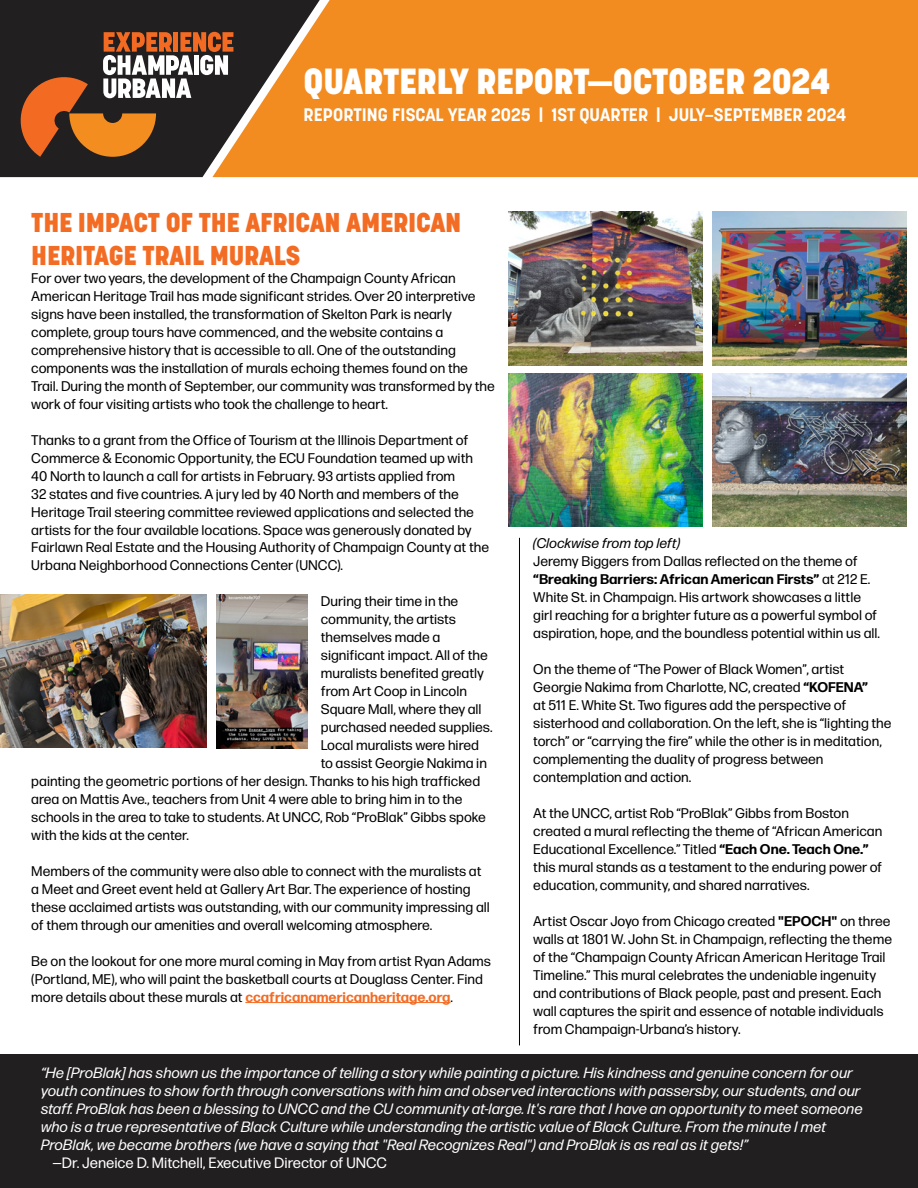
<style>
.page{position:relative;width:918px;height:1188px;background:#fff}
.page>*{position:absolute;margin:0;border:0;box-sizing:border-box;transform-origin:0 0}
.t1{font:800 36px "Korolev";letter-spacing:-.01em;color:#fff}
.t2{font:800 27px/32.4px "Korolev";letter-spacing:-.01em;color:#f36c24}
.t3{font:700 18px "Korolev";color:#fff}
.t4{font:italic 15px "Forma DJR Micro";color:#fff}
.t5{font:15px "Forma DJR Micro";color:#fff}
.t6{font:14.1px/18px "Forma DJR Micro";color:#000}
.t7{font:italic 14.1px "Forma DJR Micro";color:#000}
.s1{font-weight:700;color:#f36c24}
.s2{font-weight:700}
.s3{font-style:italic}
</style>
<div class="page">
<div style="left:0;top:1055px;width:918px;height:133px;background:#221f20"></div>
<div style="left:320px;top:0;width:598px;height:177px;background:#f38c20"></div>
<svg style="left:0;top:0;width:320px;height:177px;background:#69492a"></svg>
<hr style="left:245px;top:1002px;width:206px;height:1px;background:#f36c24">
<svg style="left:21px;top:32px;width:212px;height:125px;background:#755039"></svg>
<img style="left:509px;top:212px;width:193px;height:153px">
<img style="left:713px;top:212px;width:193px;height:153px">
<img style="left:509px;top:373px;width:193px;height:153px">
<img style="left:713px;top:373px;width:193px;height:153px">
<img style="left:0;top:594px;width:207px;height:153px">
<hr style="left:519px;top:538px;width:1px;height:507px;background:#000">
<img style="left:216px;top:594px;width:92px;height:154px">
<h1 class="t1" style="left:304px;top:59px;width:528px">QUARTERLY REPORT—OCTOBER 2024</h1>
<p class="t3" style="left:304px;top:103px;width:544px">REPORTING FISCAL YEAR 2025 | 1ST QUARTER | JULY–SEPTEMBER 2024</p>
<h2 class="t2" style="left:31px;top:207px;width:432px">THE IMPACT OF THE AFRICAN AMERICAN<br>HERITAGE TRAIL MURALS</h2>
<p class="t6" style="left:31px;top:268px;width:465px">For over two years, the development of the Champaign County African American Heritage Trail has made significant strides. Over 20 interpretive signs have been installed, the transformation of Skelton Park is nearly complete, group tours have commenced, and the website contains a comprehensive history that is accessible to all. One of the outstanding components was the installation of murals echoing themes found on the Trail. During the month of September, our community was transformed by the work of four visiting artists who took the challenge to heart.</p>
<p class="t6" style="left:31px;top:430px;width:459px">Thanks to a grant from the Office of Tourism at the Illinois Department of Commerce &amp; Economic Opportunity, the ECU Foundation teamed up with 40 North to launch a call for artists in February. 93 artists applied from<br>32 states and five countries. A jury led by 40 North and members of the Heritage Trail steering committee reviewed applications and selected the artists for the four available locations. Space was generously donated by Fairlawn Real Estate and the Housing Authority of Champaign County at the Urbana Neighborhood Connections Center (UNCC).</p>
<p class="t6" style="left:321px;top:592px;width:139px">During their time in the</p>
<p class="t6" style="left:321px;top:610px;width:137px">community, the artists</p>
<p class="t6" style="left:321px;top:628px;width:121px">themselves made a</p>
<p class="t6" style="left:321px;top:646px;width:168px">significant impact. All of the</p>
<p class="t6" style="left:321px;top:664px;width:165px">muralists benefited greatly</p>
<p class="t6" style="left:321px;top:682px;width:148px">from Art Coop in Lincoln</p>
<p class="t6" style="left:321px;top:700px;width:162px">Square Mall, where they all</p>
<p class="t6" style="left:321px;top:718px;width:173px">purchased needed supplies.</p>
<p class="t6" style="left:321px;top:736px;width:160px">Local muralists were hired</p>
<p class="t6" style="left:321px;top:754px;width:168px">to assist Georgie Nakima in</p>
<p class="t6" style="left:31px;top:772px;width:450px">painting the geometric portions of her design. Thanks to his high trafficked</p>
<p class="t6" style="left:31px;top:790px;width:433px">area on Mattis Ave., teachers from Unit 4 were able to bring him in to the</p>
<p class="t6" style="left:31px;top:808px;width:456px">schools in the area to take to students. At UNCC, Rob “ProBlak” Gibbs spoke</p>
<p class="t6" style="left:31px;top:826px;width:159px">with the kids at the center.</p>
<p class="t6" style="left:31px;top:862px;width:460px">Members of the community were also able to connect with the muralists at a Meet and Greet event held at Gallery Art Bar. The experience of hosting these acclaimed artists was outstanding, with our community impressing all of them through our amenities and overall welcoming atmosphere.</p>
<p class="t6" style="left:31px;top:952px;width:461px">Be on the lookout for one more mural coming in May from artist Ryan Adams (Portland, ME), who will paint the basketball courts at Douglass Center. Find more details about these murals at <span class="s1">ccafricanamericanheritage.org</span>.</p>
<p class="t7" style="left:533px;top:535px;width:149px">(Clockwise from top left)</p>
<p class="t6" style="left:533px;top:552px;width:348px">Jeremy Biggers from Dallas reflected on the theme of <span class="s2">“Breaking Barriers: African American Firsts”</span> at 212 E.<br>White St. in Champaign. His artwork showcases a little girl reaching for a brighter future as a powerful symbol of aspiration, hope, and the boundless potential within us all.</p>
<p class="t6" style="left:533px;top:660px;width:360px">On the theme of “The Power of Black Women”, artist Georgie Nakima from Charlotte, NC, created <span class="s2">“KOFENA”<br></span>at 511 E. White St. Two figures add the perspective of sisterhood and collaboration. On the left, she is “lighting the torch” or “carrying the fire” while the other is in meditation, complementing the duality of progress between contemplation and action.</p>
<p class="t6" style="left:533px;top:804px;width:351px">At the UNCC, artist Rob “ProBlak” Gibbs from Boston created a mural reflecting the theme of “African American Educational Excellence.” Titled <span class="s2">“Each One. Teach One.” </span>this mural stands as a testament to the enduring power of education, community, and shared narratives.</p>
<p class="t6" style="left:533px;top:912px;width:360px">Artist Oscar Joyo from Chicago created <span class="s2">"EPOCH"</span> on three walls at 1801 W. John St. in Champaign, reflecting the theme of the “Champaign County African American Heritage Trail Timeline.” This mural celebrates the undeniable ingenuity and contributions of Black people, past and present. Each wall captures the spirit and essence of notable individuals from Champaign-Urbana’s history.</p>
<p class="t4" style="left:41px;top:1063px;width:814px">“He [ProBlak] has shown us the importance of telling a story while painting a picture. His kindness and genuine concern for our</p>
<p class="t4" style="left:41px;top:1081px;width:821px">youth continues to show forth through conversations with him and observed interactions with passersby, our students, and our</p>
<p class="t4" style="left:41px;top:1099px;width:824px">staff. ProBlak has been a blessing to UNCC and the CU community at-large. It's rare that I have an opportunity to meet someone</p>
<p class="t4" style="left:41px;top:1117px;width:787px">who is a true representative of Black Culture while understanding the artistic value of Black Culture. From the minute I met</p>
<p class="t4" style="left:41px;top:1135px;width:709px">ProBlak, we became brothers (we have a saying that "Real Recognizes Real") and ProBlak is as real as it gets!”</p>
<p class="t5" style="left:53px;top:1153px;width:336px"><span class="s3">—</span>Dr. Jeneice D. Mitchell, Executive Director of UNCC</p>
</div>
